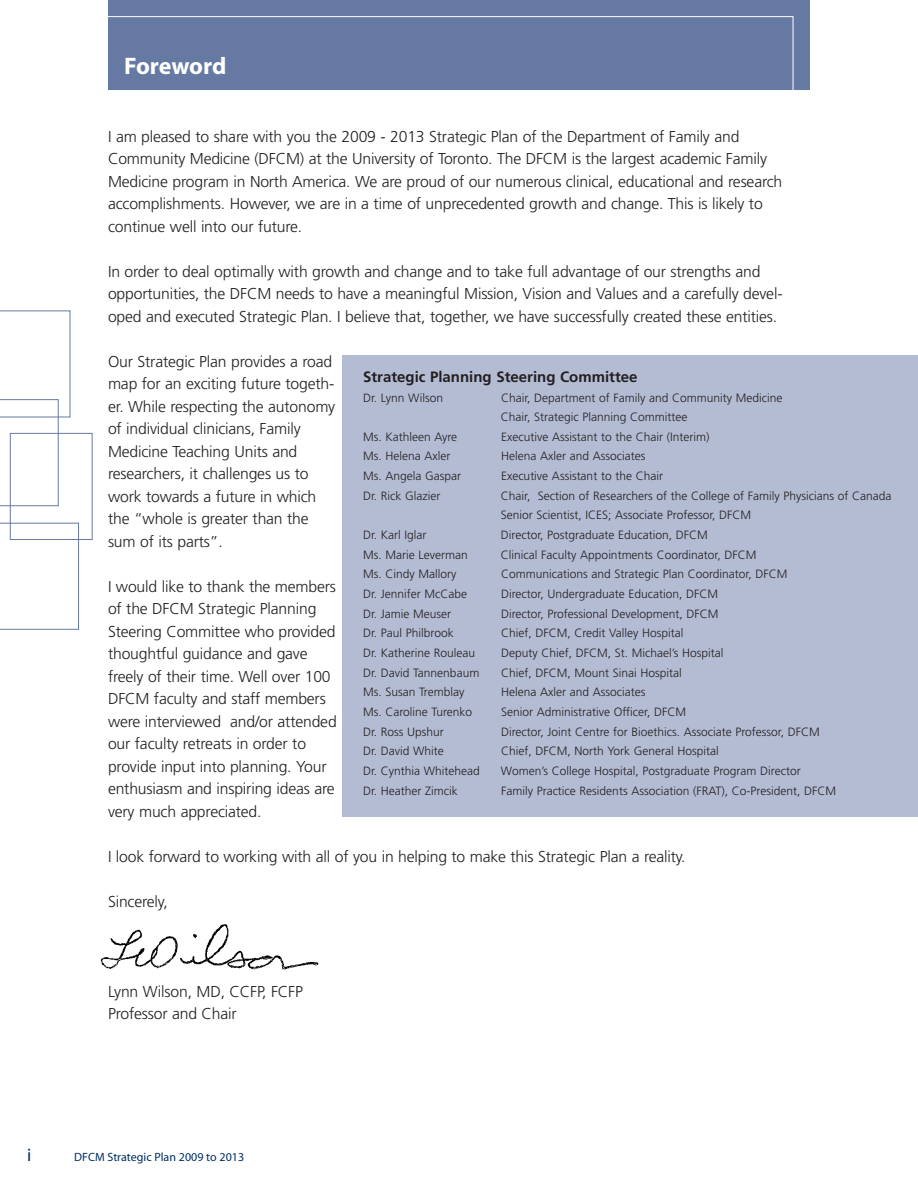
<style>
.page{position:relative;width:918px;height:1188px;background:#fff}
.page>*{position:absolute;margin:0;border:0;box-sizing:border-box;transform-origin:0 0}
.t1{font:700 24px "Myriad";letter-spacing:-.005em;color:#fff}
.t2{font:18px "Myriad";color:#002e64}
.t3{font:300 15.75px/22.5px "Frutiger";letter-spacing:-.01em;color:#231f20}
.t4{font:700 15px "Frutiger";color:#231f20}
.t5{font:300 12px/19.6px "Frutiger";color:#231f20}
.t6{font:12px "Myriad";color:#002e64}
</style>
<div class="page">
<div style="left:10px;top:433px;width:83px;height:107px;border:1px solid #6679a3"></div>
<svg style="left:0;top:523px;width:79px;height:107px"></svg>
<svg style="left:0;top:311px;width:70px;height:195px"></svg>
<div style="left:108px;top:0;width:702px;height:90px;background:#6679a3"></div>
<div style="left:100px;top:16px;width:693px;height:84px;border:1px solid #fff"></div>
<div style="left:342px;top:355px;width:576px;height:461px;background:#b4bcd4"></div>
<img style="left:100px;top:924px;width:219px;height:46px">
<h1 class="t1" style="left:124px;top:57px;width:104px">Foreword</h1>
<p class="t3" style="left:108px;top:126px;width:676px">I am pleased to share with you the 2009 - 2013 Strategic Plan of the Department of Family and Community Medicine (DFCM) at the University of Toronto. The DFCM is the largest academic Family Medicine program in North America. We are proud of our numerous clinical, educational and research accomplishments. However, we are in a time of unprecedented growth and change. This is likely to continue well into our future.</p>
<p class="t3" style="left:108px;top:261px;width:676px">In order to deal optimally with growth and change and to take full advantage of our strengths and opportunities, the DFCM needs to have a meaningful Mission, Vision and Values and a carefully devel&shy;oped and executed Strategic Plan. I believe that, together, we have successfully created these entities.</p>
<p class="t3" style="left:108px;top:351px;width:229px">Our Strategic Plan provides a road map for an exciting future togeth&shy;er. While respecting the autonomy of individual clinicians, Family<br>Medicine Teaching Units and researchers, it challenges us to work towards a future in which the “whole is greater than the sum of its parts”.</p>
<p class="t3" style="left:108px;top:576px;width:230px">I would like to thank the members of the DFCM Strategic Planning<br>Steering Committee who provided thoughtful guidance and gave freely of their time. Well over 100<br>DFCM faculty and staff members were interviewed and/or attended our faculty retreats in order to provide input into planning. Your enthusiasm and inspiring ideas are very much appreciated.</p>
<p class="t3" style="left:108px;top:846px;width:579px">I look forward to working with all of you in helping to make this Strategic Plan a reality.</p>
<p class="t3" style="left:108px;top:891px;width:61px">Sincerely,</p>
<p class="t4" style="left:363px;top:371px;width:276px">Strategic Planning Steering Committee</p>
<p class="t5" style="left:363px;top:388px;width:82px">Dr. Lynn Wilson</p>
<p class="t5" style="left:501px;top:388px;width:283px">Chair, Department of Family and Community Medicine<br>Chair, Strategic Planning Committee</p>
<p class="t5" style="left:363px;top:428px;width:96px">Ms. Kathleen Ayre</p>
<p class="t5" style="left:501px;top:428px;width:210px">Executive Assistant to the Chair (Interim)</p>
<p class="t5" style="left:363px;top:447px;width:89px">Ms. Helena Axler</p>
<p class="t5" style="left:501px;top:447px;width:146px">Helena Axler and Associates</p>
<p class="t5" style="left:363px;top:467px;width:100px">Ms. Angela Gaspar</p>
<p class="t5" style="left:501px;top:467px;width:164px">Executive Assistant to the Chair</p>
<p class="t5" style="left:363px;top:487px;width:79px">Dr. Rick Glazier</p>
<p class="t5" style="left:501px;top:487px;width:392px">Chair, Section of Researchers of the College of Family Physicians of Canada<br>Senior Scientist, ICES; Associate Professor, DFCM</p>
<p class="t5" style="left:363px;top:526px;width:65px">Dr. Karl Iglar</p>
<p class="t5" style="left:501px;top:526px;width:208px">Director, Postgraduate Education, DFCM</p>
<p class="t5" style="left:363px;top:546px;width:106px">Ms. Marie Leverman</p>
<p class="t5" style="left:501px;top:546px;width:257px">Clinical Faculty Appointments Coordinator, DFCM</p>
<p class="t5" style="left:363px;top:565px;width:95px">Ms. Cindy Mallory</p>
<p class="t5" style="left:501px;top:565px;width:288px">Communications and Strategic Plan Coordinator, DFCM</p>
<p class="t5" style="left:363px;top:585px;width:106px">Dr. Jennifer McCabe</p>
<p class="t5" style="left:501px;top:585px;width:219px">Director, Undergraduate Education, DFCM</p>
<p class="t5" style="left:363px;top:605px;width:90px">Dr. Jamie Meuser</p>
<p class="t5" style="left:501px;top:605px;width:219px">Director, Professional Development, DFCM</p>
<p class="t5" style="left:363px;top:624px;width:92px">Dr. Paul Philbrook</p>
<p class="t5" style="left:501px;top:624px;width:184px">Chief, DFCM, Credit Valley Hospital</p>
<p class="t5" style="left:363px;top:644px;width:114px">Dr. Katherine Rouleau</p>
<p class="t5" style="left:501px;top:644px;width:224px">Deputy Chief, DFCM, St. Michael’s Hospital</p>
<p class="t5" style="left:363px;top:664px;width:118px">Dr. David Tannenbaum</p>
<p class="t5" style="left:501px;top:664px;width:182px">Chief, DFCM, Mount Sinai Hospital</p>
<p class="t5" style="left:363px;top:683px;width:103px">Ms. Susan Tremblay</p>
<p class="t5" style="left:501px;top:683px;width:146px">Helena Axler and Associates</p>
<p class="t5" style="left:363px;top:703px;width:111px">Ms. Caroline Turenko</p>
<p class="t5" style="left:501px;top:703px;width:187px">Senior Administrative Officer, DFCM</p>
<p class="t5" style="left:363px;top:722px;width:82px">Dr. Ross Upshur</p>
<p class="t5" style="left:501px;top:722px;width:320px">Director, Joint Centre for Bioethics. Associate Professor, DFCM</p>
<p class="t5" style="left:363px;top:742px;width:82px">Dr. David White</p>
<p class="t5" style="left:501px;top:742px;width:219px">Chief, DFCM, North York General Hospital</p>
<p class="t5" style="left:363px;top:762px;width:118px">Dr. Cynthia Whitehead</p>
<p class="t5" style="left:501px;top:762px;width:301px">Women’s College Hospital, Postgraduate Program Director</p>
<p class="t5" style="left:363px;top:781px;width:96px">Dr. Heather Zimcik</p>
<p class="t5" style="left:501px;top:781px;width:337px">Family Practice Residents Association (FRAT), Co-President, DFCM</p>
<p class="t3" style="left:108px;top:981px;width:196px">Lynn Wilson, MD, CCFP, FCFP<br>Professor and Chair</p>
<p class="t2" style="left:27px;top:1148px;width:6px">i</p>
<p class="t6" style="left:74px;top:1153px;width:171px">DFCM Strategic Plan 2009 to 2013</p>
</div>
